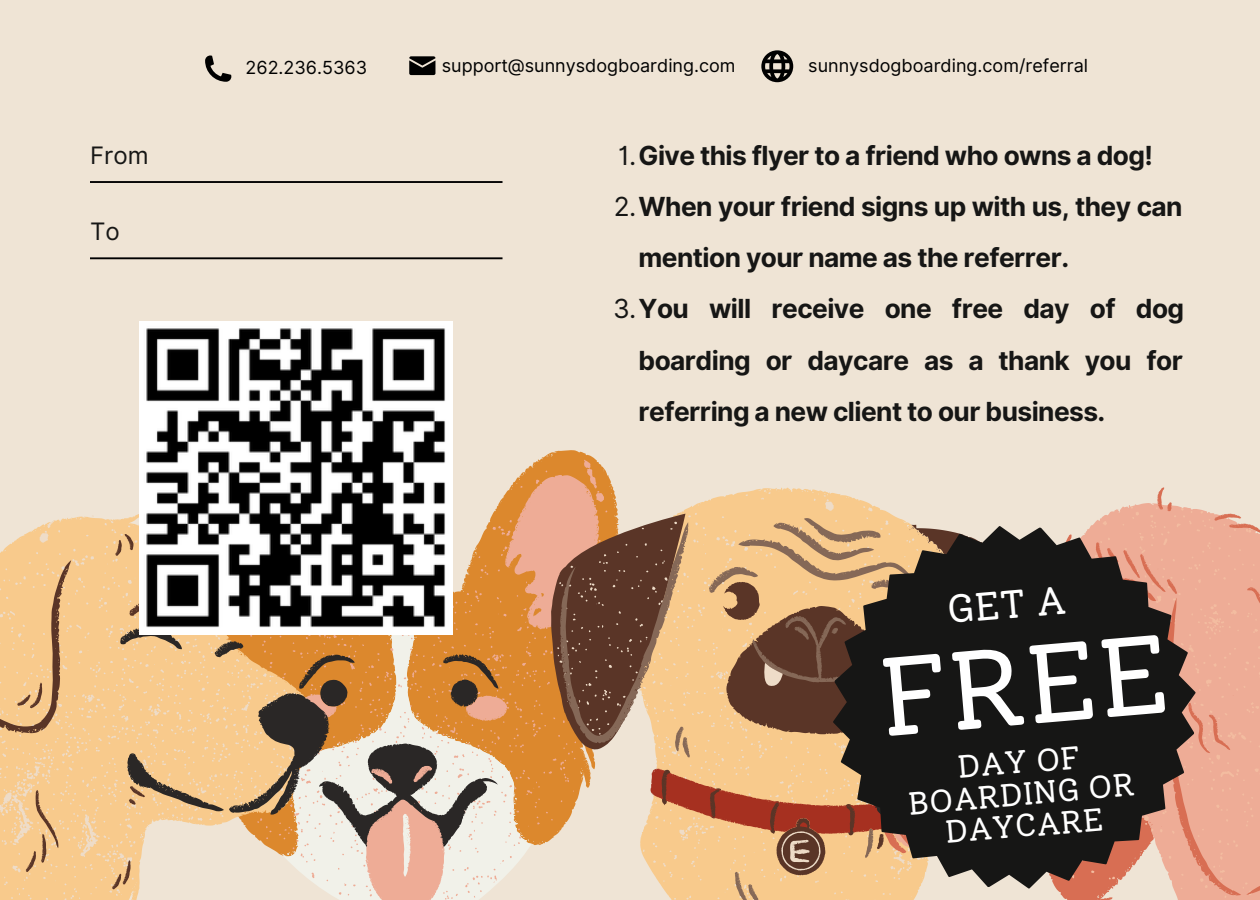
<style>
.page{position:relative;width:1260px;height:900px;background:#efe4d5}
.page>*{position:absolute;margin:0;border:0;box-sizing:border-box;transform-origin:0 0}
.t1{font:111.25px "Solway";color:#fff}
.t2{font:39.25px "Solway";color:#fff}
.t3{font:31.75px/32px "Solway";color:#fff;text-align:center}
.t4{font:700 26.25px/51.2px "Inter";letter-spacing:-.02em;color:#161615}
.t5{font:24px "Inter";color:#161615}
.t6{font:18px "Inter";color:#000}
.s1{font-weight:400}
</style>
<div class="page">
<svg style="left:319px;top:460px;width:288px;height:440px"></svg>
<svg style="left:557px;top:492px;width:306px;height:408px"></svg>
<svg style="left:1220px;top:513px;width:40px;height:387px;background:#edac95"></svg>
<svg style="left:26px;top:515px;width:289px;height:369px"></svg>
<svg style="left:240px;top:627px;width:258px;height:236px;background:#c59f78"></svg>
<svg style="left:0;top:534px;width:240px;height:366px;background:#edc591"></svg>
<hr style="left:90px;top:181px;width:413px;height:2px;background:#000">
<hr style="left:90px;top:257px;width:413px;height:2px;background:#000">
<svg style="left:205px;top:56px;width:26px;height:26px"></svg>
<svg style="left:409px;top:56px;width:26px;height:19px"></svg>
<svg style="left:808px;top:501px;width:412px;height:399px;background:#695447"></svg>
<svg style="left:761px;top:50px;width:32px;height:32px"></svg>
<img style="left:139px;top:321px;width:313px;height:313px">
<p class="t5" style="left:90px;top:141px;width:60px">From</p>
<p class="t5" style="left:90px;top:217px;width:31px">To</p>
<p class="t6" style="left:246px;top:57px;width:123px">262.236.5363</p>
<p class="t6" style="left:442px;top:54px;width:295px">support@sunnysdogboarding.com</p>
<p class="t6" style="left:808px;top:55px;width:281px">sunnysdogboarding.com/referral</p>
<p class="t4" style="left:618px;top:129px;width:536px"><span class="s1">1.</span>Give this flyer to a friend who owns a dog!</p>
<p class="t4" style="left:639px;top:181px;width:545px;text-indent:-25px"><span class="s1">2.</span>When your friend signs up with us, they can mention your name as the referrer.</p>
<p class="t4" style="left:639px;top:283px;width:547px;text-align:justify;text-indent:-25px"><span class="s1">3.</span>You will receive one free day of dog boarding or daycare as a thank you for referring a new client to our business.</p>
<p class="t2" style="left:945px;top:586px;width:121px;rotate:-5deg">GET A</p>
<p class="t1" style="left:873px;top:631px;width:293px;rotate:-5deg">FREE</p>
<p class="t3" style="left:904px;top:756px;width:229px;rotate:-5deg">DAY OF<br>BOARDING OR<br>DAYCARE</p>
</div>
